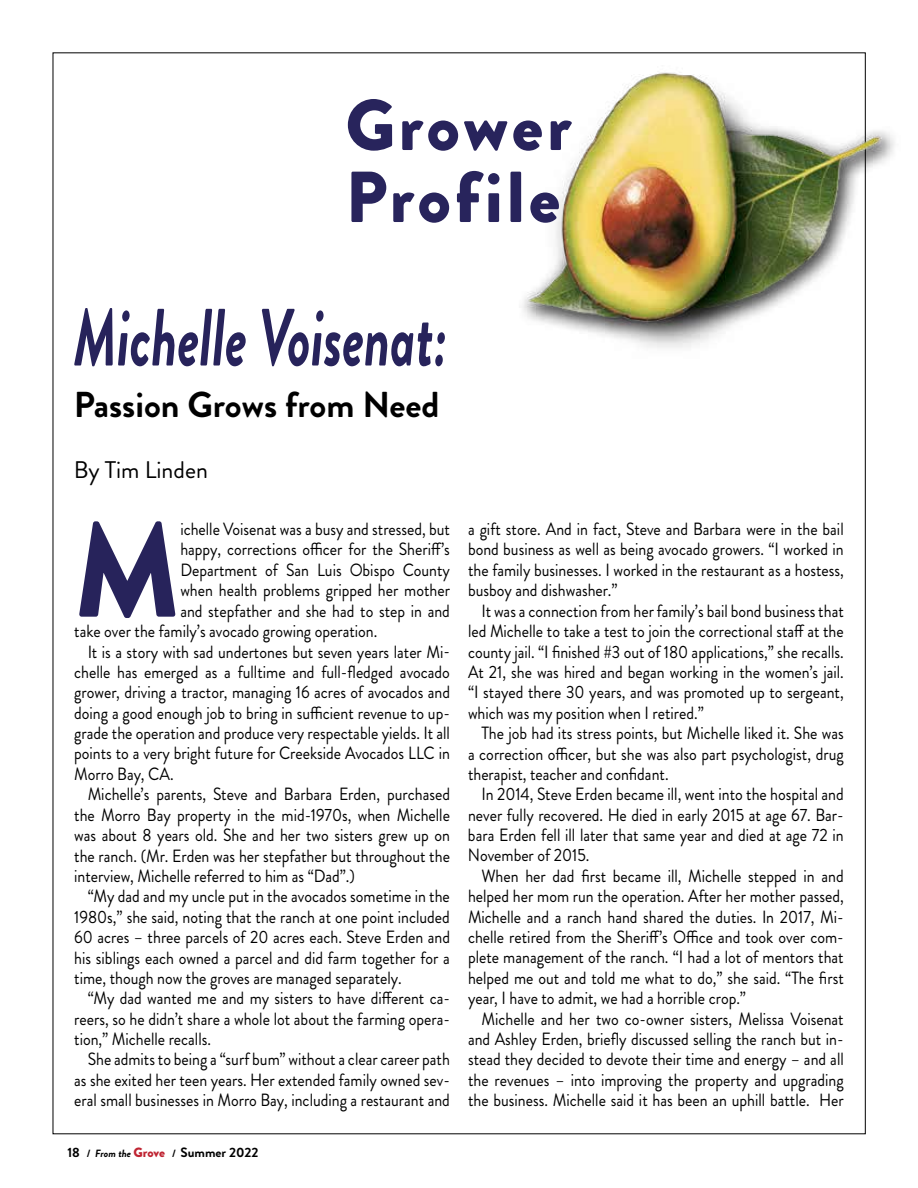
<style>
.page{position:relative;width:918px;height:1188px;background:#fff}
.page>*{position:absolute;margin:0;border:0;box-sizing:border-box;transform-origin:0 0}
.t1{font:900 134.25px "Brandon Grotesque";color:#27235b;scale:.9 1}
.t2{font:italic 700 81px "Brandon Grotesque";color:#27235b;scale:.67 1}
.t3{font:900 72px/72px "Brandon Grotesque";letter-spacing:.05em;color:#28245c}
.t4{font:700 36px "Brandon Grotesque";color:#000}
.t5{font:24px "Brandon Grotesque";color:#000}
.t6{font:17.7px/20.4px "Brandon Grotesque";color:#000;text-align:justify;scale:.9 1}
.t7{font:700 13.5px "Brandon Grotesque";color:#000}
.s1{font-size:10.5px}
.s2{font-style:italic;font-size:10.5px}
.s3{font-weight:900;color:#bf2432}
</style>
<div class="page">
<img style="left:511px;top:52px;width:384px;height:306px">
<h3 class="t3" style="left:345px;top:90px;width:228px">Grower<br>Profile</h3>
<h2 class="t2" style="left:74px;top:280px;width:560px">Michelle Voisenat:</h2>
<h3 class="t4" style="left:74px;top:379px;width:367px">Passion Grows from Need</h3>
<h3 class="t5" style="left:74px;top:453px;width:136px">By Tim Linden</h3>
<h1 class="t1" style="left:74px;top:475px;width:119px">M</h1>
<p class="t6" style="left:180px;top:519px;width:301px">ichelle Voisenat was a busy and stressed, but</p>
<p class="t6" style="left:180px;top:539px;width:301px">happy, corrections officer for the Sheriff’s</p>
<p class="t6" style="left:180px;top:560px;width:301px">Department of San Luis Obispo County</p>
<p class="t6" style="left:180px;top:580px;width:301px">when health problems gripped her mother</p>
<p class="t6" style="left:180px;top:601px;width:301px">and stepfather and she had to step in and</p>
<p class="t6" style="left:74px;top:621px;width:338px">take over the family’s avocado growing operation.</p>
<p class="t6" style="left:88px;top:641px;width:404px">It is a story with sad undertones but seven years later Mi-</p>
<p class="t6" style="left:74px;top:662px;width:419px">chelle has emerged as a fulltime and full-fledged avocado</p>
<p class="t6" style="left:74px;top:682px;width:419px">grower, driving a tractor, managing 16 acres of avocados and</p>
<p class="t6" style="left:74px;top:703px;width:419px">doing a good enough job to bring in sufficient revenue to up-</p>
<p class="t6" style="left:74px;top:723px;width:419px">grade the operation and produce very respectable yields. It all</p>
<p class="t6" style="left:74px;top:743px;width:419px">points to a very bright future for Creekside Avocados LLC in</p>
<p class="t6" style="left:74px;top:764px;width:112px">Morro Bay, CA.</p>
<p class="t6" style="left:88px;top:784px;width:404px">Michelle’s parents, Steve and Barbara Erden, purchased</p>
<p class="t6" style="left:74px;top:805px;width:419px">the Morro Bay property in the mid-1970s, when Michelle</p>
<p class="t6" style="left:74px;top:825px;width:419px">was about 8 years old. She and her two sisters grew up on</p>
<p class="t6" style="left:74px;top:845px;width:419px">the ranch. (Mr. Erden was her stepfather but throughout the</p>
<p class="t6" style="left:74px;top:866px;width:314px">interview, Michelle referred to him as “Dad”.)</p>
<p class="t6" style="left:88px;top:886px;width:404px">“My dad and my uncle put in the avocados sometime in the</p>
<p class="t6" style="left:74px;top:907px;width:419px">1980s,” she said, noting that the ranch at one point included</p>
<p class="t6" style="left:74px;top:927px;width:419px">60 acres – three parcels of 20 acres each. Steve Erden and</p>
<p class="t6" style="left:74px;top:948px;width:419px">his siblings each owned a parcel and did farm together for a</p>
<p class="t6" style="left:74px;top:968px;width:365px">time, though now the groves are managed separately.</p>
<p class="t6" style="left:88px;top:988px;width:404px">“My dad wanted me and my sisters to have different ca-</p>
<p class="t6" style="left:74px;top:1009px;width:419px">reers, so he didn’t share a whole lot about the farming opera-</p>
<p class="t6" style="left:74px;top:1029px;width:153px">tion,” Michelle recalls.</p>
<p class="t6" style="left:88px;top:1049px;width:404px">She admits to being a “surf bum” without a clear career path</p>
<p class="t6" style="left:74px;top:1070px;width:419px">as she exited her teen years. Her extended family owned sev-</p>
<p class="t6" style="left:74px;top:1090px;width:419px">eral small businesses in Morro Bay, including a restaurant and</p>
<p class="t7" style="left:68px;top:1143px;width:193px">18 <span class="s1">/</span> <span class="s2">From the</span> <span class="s3">Grove</span> <span class="s1">/</span> Summer 2022</p>
<p class="t6" style="left:468px;top:519px;width:419px">a gift store. And in fact, Steve and Barbara were in the bail bond business as well as being avocado growers. “I worked in the family businesses. I worked in the restaurant as a hostess, busboy and dishwasher.”</p>
<p class="t6" style="left:468px;top:601px;width:419px;text-indent:13px">It was a connection from her family’s bail bond business that led Michelle to take a test to join the correctional staff at the county jail. “I finished #3 out of 180 applications,” she recalls.<br>At 21, she was hired and began working in the women’s jail. “I stayed there 30 years, and was promoted up to sergeant, which was my position when I retired.”</p>
<p class="t6" style="left:468px;top:723px;width:419px;text-indent:13px">The job had its stress points, but Michelle liked it. She was a correction officer, but she was also part psychologist, drug therapist, teacher and confidant.</p>
<p class="t6" style="left:468px;top:784px;width:419px;text-indent:14px">In 2014, Steve Erden became ill, went into the hospital and never fully recovered. He died in early 2015 at age 67. Bar&shy;bara Erden fell ill later that same year and died at age 72 in November of 2015.</p>
<p class="t6" style="left:468px;top:866px;width:419px;text-indent:14px">When her dad first became ill, Michelle stepped in and helped her mom run the operation. After her mother passed, Michelle and a ranch hand shared the duties. In 2017, Mi&shy;chelle retired from the Sheriff’s Office and took over com&shy;plete management of the ranch. “I had a lot of mentors that helped me out and told me what to do,” she said. “The first year, I have to admit, we had a horrible crop.”</p>
<p class="t6" style="left:468px;top:1009px;width:419px;text-indent:13px">Michelle and her two co-owner sisters, Melissa Voisenat and Ashley Erden, briefly discussed selling the ranch but in&shy;stead they decided to devote their time and energy – and all the revenues – into improving the property and upgrading the business. Michelle said it has been an uphill battle. Her</p>
</div>
